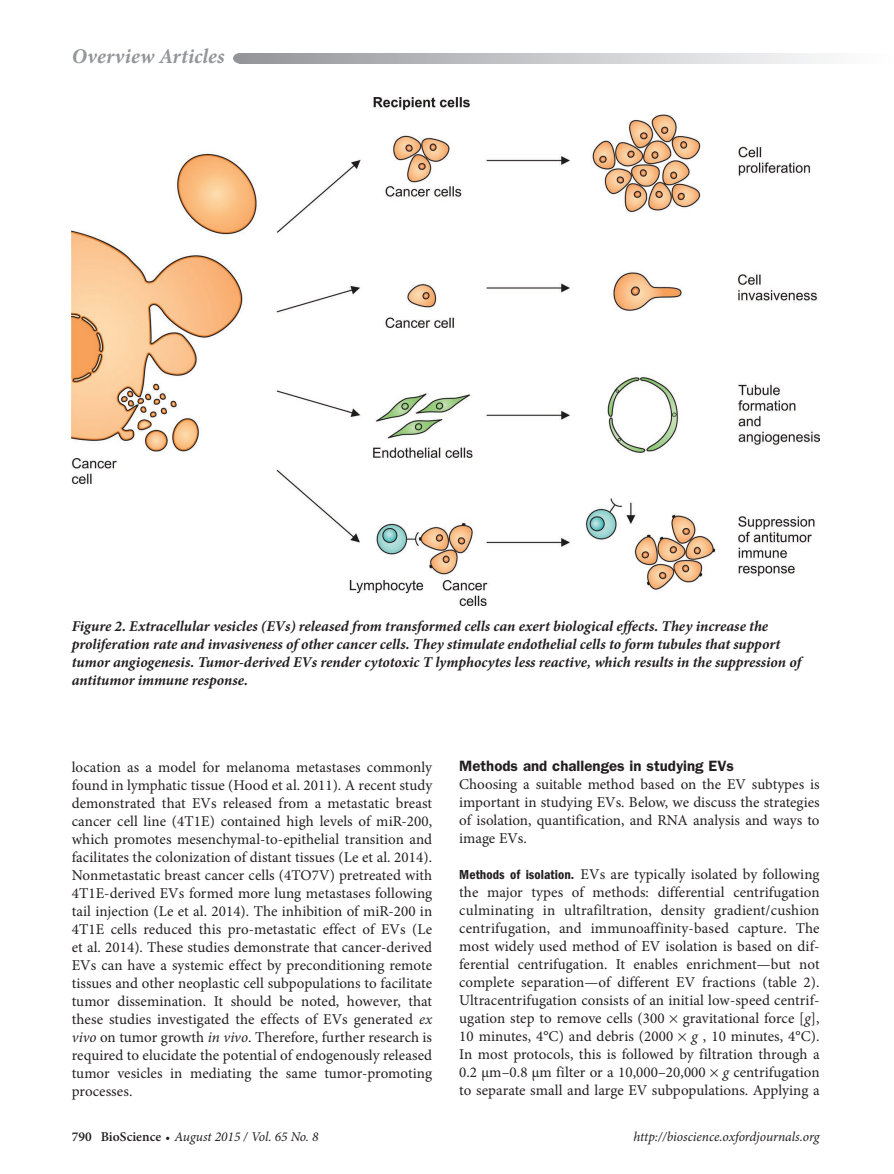
<style>
.page{position:relative;width:894px;height:1174px;background:#fff}
.page>*{position:absolute;margin:0;border:0;box-sizing:border-box;transform-origin:0 0}
.t1{font:italic 700 21px "Minion Pro";letter-spacing:.005em;color:#939598}
.Para{font:15px/18px "Minion Pro";color:#231f20;text-align:justify}
.FigCaption{font:italic 700 15px/18px "Minion Pro";letter-spacing:-.005em;color:#231f20}
.ParaFL{font:15px/18px "Minion Pro";letter-spacing:-.005em;color:#231f20;text-align:justify}
.t2{font:600 15px "ITC Franklin Gothic Std";color:#231f20}
.t3{font:italic 13.5px "Minion Pro";letter-spacing:-.005em;color:#231f20}
.s1{font-style:italic}
.s2{font-family:"ITC Franklin Gothic Std Dm Cd";font-size:13.5px}
.s3{font-weight:600;font-style:normal}
.s4{font-weight:600;font-style:normal;font-size:12px}
</style>
<div class="page">
<svg style="left:243px;top:53px;width:580px;height:11px;background:#c5c6c9"></svg>
<div style="left:233px;top:53px;width:14px;height:11px;background:#939598;border-radius:50%"></div>
<img style="left:72px;top:98px;width:747px;height:507px">
<h1 class="t1" style="left:72px;top:41px;width:154px">Overview Articles</h1>
<p class="FigCaption" style="left:72px;top:616px;width:730px">Figure 2. Extracellular vesicles (EVs) released from transformed cells can exert biological effects. They increase the proliferation rate and invasiveness of other cancer cells. They stimulate endothelial cells to form tubules that support tumor angiogenesis. Tumor-derived EVs render cytotoxic T lymphocytes less reactive, which results in the suppression of antitumor immune response.</p>
<p class="Para" style="left:72px;top:758px;width:362px">location as a model for melanoma metastases commonly found in lymphatic tissue (Hood et al. 2011). A recent study demonstrated that EVs released from a metastatic breast cancer cell line (4T1E) contained high levels of miR-200, which promotes mesenchymal-to-epithelial transition and facilitates the colonization of distant tissues (Le et al. 2014).<br>Nonmetastatic breast cancer cells (4TO7V) pretreated with 4T1E-derived EVs formed more lung metastases following tail injection (Le et al. 2014). The inhibition of miR-200 in 4T1E cells reduced this pro-metastatic effect of EVs (Le et al. 2014). These studies demonstrate that cancer-derived EVs can have a systemic effect by preconditioning remote tissues and other neoplastic cell subpopulations to facilitate tumor dissemination. It should be noted, however, that these studies investigated the effects of EVs generated <span class="s1">ex vivo</span> on tumor growth <span class="s1">in vivo</span>. Therefore, further research is required to elucidate the potential of endogenously released tumor vesicles in mediating the same tumor-promoting processes.</p>
<h1 class="t2" style="left:459px;top:757px;width:276px">Methods and challenges in studying EVs</h1>
<p class="ParaFL" style="left:459px;top:775px;width:362px">Choosing a suitable method based on the EV subtypes is important in studying EVs. Below, we discuss the strategies of isolation, quantification, and RNA analysis and ways to image EVs.</p>
<h2 class="Para" style="left:459px;top:865px;width:362px"><span class="s2">Methods of isolation.</span> EVs are typically isolated by following the major types of methods: differential centrifugation culminating in ultrafiltration, density gradient/cushion centrifugation, and immunoaffinity-based capture. The most widely used method of EV isolation is based on dif&shy;ferential centrifugation. It enables enrichment—but not complete separation—of different EV fractions (table 2).<br>Ultracentrifugation consists of an initial low-speed centrif&shy;ugation step to remove cells (300 gravitational force [<span class="s1">g</span>], 10 minutes, 4°C) and debris (2000 <span class="s1">g</span> , 10 minutes, 4°C).<br>In most protocols, this is followed by filtration through a 0.2 μm–0.8 μm filter or a 10,000–20,000 <span class="s1">g</span> centrifugation to separate small and large EV subpopulations. Applying a</h2>
<p class="t3" style="left:72px;top:1128px;width:248px"><span class="s3">790 BioScience</span> <span class="s4">•</span> August 2015 / Vol. 65 No. 8</p>
<p class="t3" style="left:633px;top:1128px;width:187px">http://bioscience.oxfordjournals.org</p>
</div>
